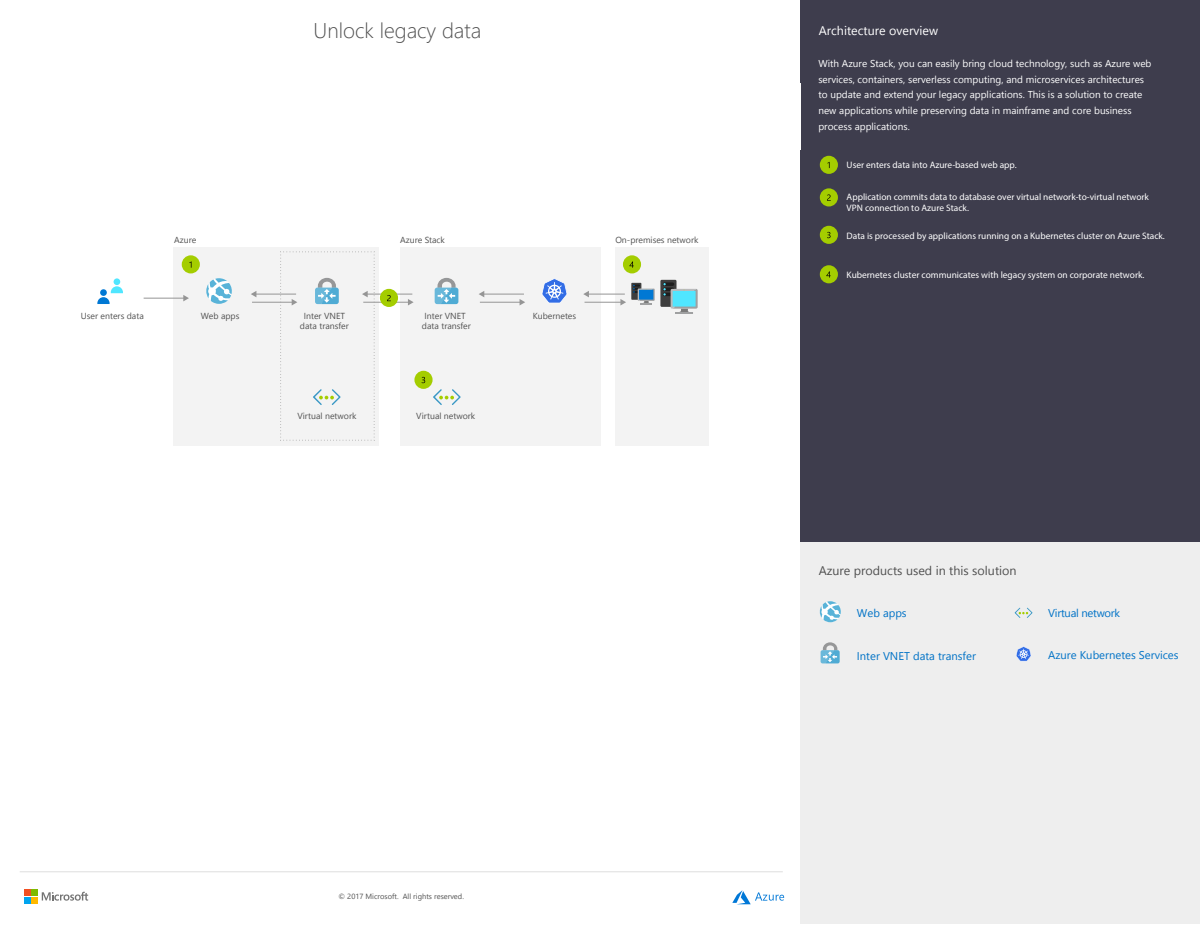
<style>
.page{position:relative;width:1200px;height:925px;background:#fff}
.page>*{position:absolute;margin:0;border:0;box-sizing:border-box;transform-origin:0 0}
.t1{font:300 21.25px "Segoe UI";color:#505050}
.t2{font:12.5px "Segoe UI";color:#505050}
.t3{font:12.5px "Segoe UI";color:#fff}
.t4{font:11.25px "Segoe UI";color:#0072c6}
.t5{font:11.25px "Segoe UI";letter-spacing:-.025em;color:#0072c6}
.t6{font:10px/15.6px "Segoe UI";color:#fff}
.t7{font:9.38px/11.2px "Myriad Pro";color:#fff}
.t8{font:8.75px/10.5px "Segoe UI";color:#525252;text-align:center}
.t9{font:7.5px "Segoe UI";color:#525252}
</style>
<div class="page">
<div style="left:800px;top:0;width:400px;height:542px;background:#3e3d4d"></div>
<div style="left:800px;top:542px;width:400px;height:381px;background:#eee"></div>
<hr style="left:20px;top:871px;width:763px;height:1px;background:#dedede">
<svg style="left:42px;top:892px;width:46px;height:9px"></svg>
<div style="left:31px;top:890px;width:7px;height:6px;background:#7fba00"></div>
<svg style="left:24px;top:890px;width:6px;height:13px"></svg>
<div style="left:31px;top:897px;width:7px;height:6px;background:#ffb900"></div>
<svg style="left:732px;top:890px;width:52px;height:14px"></svg>
<div style="left:820px;top:156px;width:18px;height:18px;background:#a4cd00;border-radius:50%"></div>
<svg style="left:827px;top:162px;width:3px;height:6px"></svg>
<div style="left:820px;top:188px;width:18px;height:18px;background:#a4cd00;border-radius:50%"></div>
<svg style="left:827px;top:194px;width:4px;height:7px"></svg>
<div style="left:820px;top:226px;width:18px;height:18px;background:#a4cd00;border-radius:50%"></div>
<svg style="left:827px;top:232px;width:4px;height:6px"></svg>
<div style="left:820px;top:265px;width:18px;height:18px;background:#a4cd00;border-radius:50%"></div>
<svg style="left:826px;top:271px;width:5px;height:7px"></svg>
<svg style="left:1016px;top:646px;width:15px;height:15px"></svg>
<div style="left:400px;top:247px;width:200px;height:199px;background:#f3f3f3"></div>
<div style="left:615px;top:247px;width:93px;height:199px;background:#f3f3f3"></div>
<div style="left:173px;top:247px;width:206px;height:199px;background:#f3f3f3"></div>
<svg style="left:435px;top:278px;width:23px;height:26px"></svg>
<svg style="left:542px;top:278px;width:25px;height:25px"></svg>
<svg style="left:433px;top:389px;width:28px;height:16px"></svg>
<div style="left:660px;top:280px;width:17px;height:27px;background:#3e3e3e"></div>
<hr style="left:663px;top:282px;width:11px;height:4px;background:#2c2c2c;border-radius:2px">
<svg style="left:663px;top:283px;width:35px;height:31px"></svg>
<div style="left:631px;top:283px;width:10px;height:17px;background:#3e3e3e"></div>
<svg style="left:633px;top:284px;width:22px;height:20px"></svg>
<div style="left:114px;top:278px;width:6px;height:7px;background:#50e6ff;border-radius:50%"></div>
<svg style="left:97px;top:286px;width:26px;height:18px"></svg>
<hr style="left:585px;top:302px;width:36px;height:1px;background:#959595">
<svg style="left:620px;top:299px;width:6px;height:6px"></svg>
<hr style="left:588px;top:294px;width:37px;height:1px;background:#959595">
<svg style="left:583px;top:291px;width:6px;height:6px"></svg>
<hr style="left:363px;top:302px;width:46px;height:1px;background:#959595">
<svg style="left:408px;top:299px;width:6px;height:6px"></svg>
<hr style="left:367px;top:294px;width:45px;height:1px;background:#959595">
<hr style="left:252px;top:302px;width:41px;height:1px;background:#959595">
<hr style="left:144px;top:298px;width:40px;height:1px;background:#959595">
<svg style="left:183px;top:295px;width:6px;height:6px"></svg>
<hr style="left:255px;top:294px;width:41px;height:1px;background:#959595">
<svg style="left:251px;top:291px;width:5px;height:6px"></svg>
<hr style="left:480px;top:302px;width:41px;height:1px;background:#959595">
<svg style="left:520px;top:299px;width:5px;height:6px"></svg>
<hr style="left:483px;top:294px;width:41px;height:1px;background:#959595">
<svg style="left:479px;top:291px;width:5px;height:6px"></svg>
<div style="left:182px;top:255px;width:18px;height:18px;background:#a4cd00;border-radius:50%"></div>
<svg style="left:189px;top:261px;width:3px;height:7px"></svg>
<div style="left:414px;top:371px;width:19px;height:18px;background:#a4cd00;border-radius:50%"></div>
<svg style="left:422px;top:377px;width:3px;height:6px"></svg>
<div style="left:623px;top:255px;width:18px;height:18px;background:#a4cd00;border-radius:50%"></div>
<svg style="left:629px;top:262px;width:5px;height:6px"></svg>
<svg style="left:280px;top:251px;width:95px;height:190px"></svg>
<div style="left:380px;top:289px;width:18px;height:18px;background:#a4cd00;border-radius:50%"></div>
<svg style="left:387px;top:295px;width:4px;height:6px"></svg>
<svg style="left:206px;top:278px;width:26px;height:26px"></svg>
<svg style="left:819px;top:601px;width:22px;height:21px"></svg>
<svg style="left:821px;top:642px;width:19px;height:21px"></svg>
<svg style="left:1015px;top:608px;width:18px;height:10px"></svg>
<div style="left:0;top:83px;width:801px;height:66px;background:#fff"></div>
<h1 class="t1" style="left:314px;top:13px;width:169px">Unlock legacy data</h1>
<p class="t3" style="left:819px;top:21px;width:121px">Architecture overview</p>
<p class="t6" style="left:818px;top:56px;width:335px">With Azure Stack, you can easily bring cloud technology, such as Azure web services, containers, serverless computing, and microservices architectures to update and extend your legacy applications. This is a solution to create new applications while preserving data in mainframe and core business process applications.</p>
<p class="t7" style="left:847px;top:159px;width:172px">User enters data into Azure-based web app.</p>
<p class="t8" style="left:174px;top:235px;width:24px">Azure</p>
<p class="t8" style="left:400px;top:235px;width:46px">Azure Stack</p>
<p class="t8" style="left:615px;top:235px;width:85px">On-premises network</p>
<p class="t8" style="left:81px;top:310px;width:64px">User enters data</p>
<p class="t8" style="left:201px;top:310px;width:40px">Web apps</p>
<p class="t8" style="left:300px;top:310px;width:50px">Inter VNET data transfer</p>
<p class="t8" style="left:422px;top:310px;width:50px">Inter VNET data transfer</p>
<p class="t8" style="left:533px;top:310px;width:45px">Kubernetes</p>
<p class="t8" style="left:297px;top:411px;width:61px">Virtual network</p>
<p class="t8" style="left:416px;top:411px;width:61px">Virtual network</p>
<p class="t9" style="left:339px;top:890px;width:127px">© 2017 Microsoft. All rights reserved.</p>
<p class="t7" style="left:847px;top:191px;width:304px">Application commits data to database over virtual network-to-virtual network<br>VPN connection to Azure Stack.</p>
<p class="t7" style="left:847px;top:230px;width:320px">Data is processed by applications running on a Kubernetes cluster on Azure Stack.</p>
<p class="t7" style="left:847px;top:269px;width:299px">Kubernetes cluster communicates with legacy system on corporate network.</p>
<p class="t2" style="left:819px;top:561px;width:199px">Azure products used in this solution</p>
<p class="t4" style="left:857px;top:604px;width:51px">Web apps</p>
<p class="t4" style="left:857px;top:647px;width:121px">Inter VNET data transfer</p>
<p class="t5" style="left:1048px;top:604px;width:74px">Virtual network</p>
<p class="t4" style="left:1048px;top:646px;width:132px">Azure Kubernetes Services</p>
</div>
